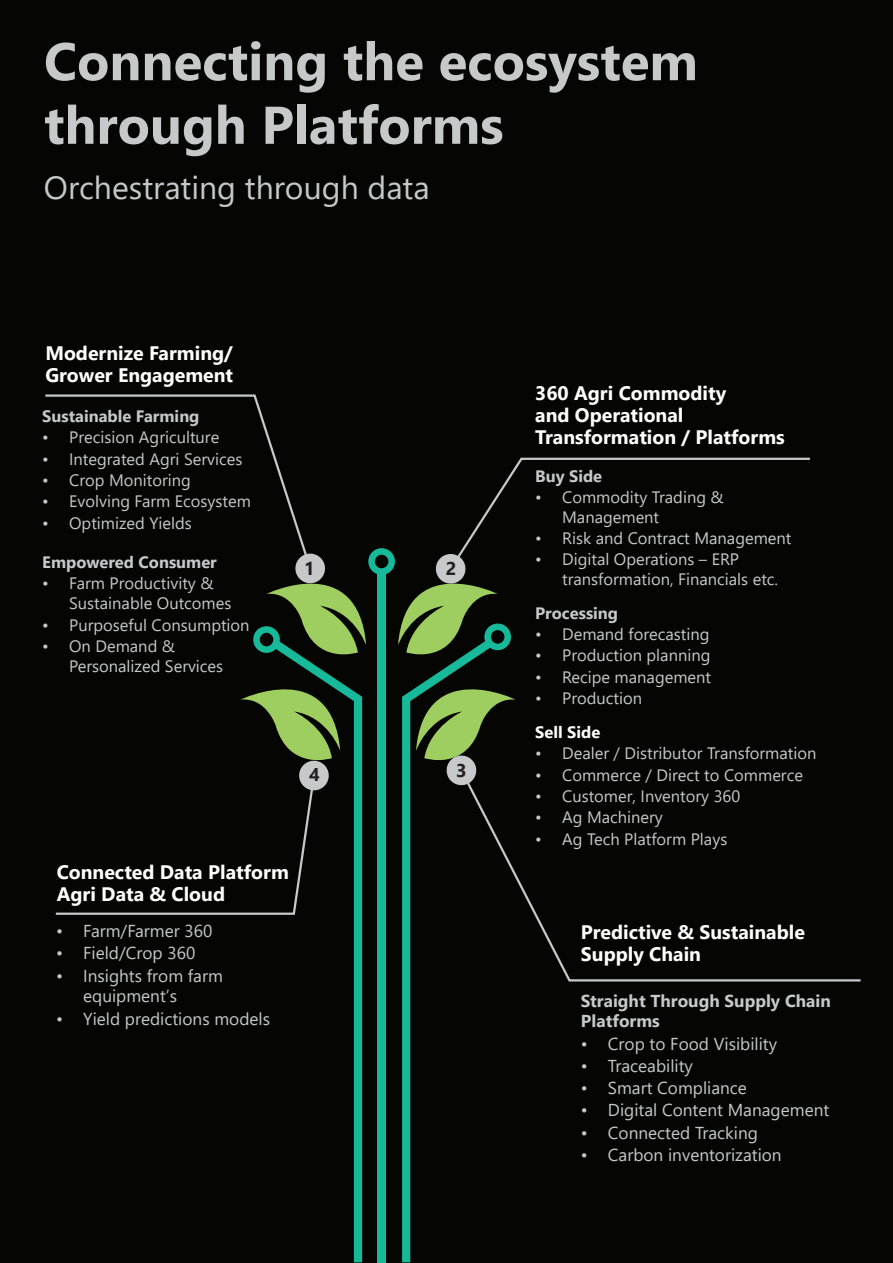
<style>
.page{position:relative;width:893px;height:1263px;background:#050504}
.page>*{position:absolute;margin:0;border:0;box-sizing:border-box;transform-origin:0 0}
.t1{font:700 52.95px/63.6px "Segoe UI";color:#c7c8ca}
.t2{font:31.95px "Segoe UI";color:#c7c8ca}
.t3{font:700 19.5px/22.2px "Segoe UI";color:#fff}
.t4{font:700 18.45px "Segoe UI";color:#231f20}
.t5{font:17.25px/20.7px "Segoe UI";color:#c7c8ca}
.t6{font:700 17.25px/20.7px "Segoe UI";color:#c7c8ca}
.t7{font:16.5px/19.8px "Segoe UI";color:#c7c8ca}
.t8{font:700 16.5px "Segoe UI";color:#c7c8ca}
.t9{font:700 16.5px "Segoe UI";color:#fff}
</style>
<div class="page">
<div style="left:378px;top:573px;width:8px;height:689px;background:#16b999"></div>
<svg style="left:402px;top:916px;width:9px;height:346px;background:#14a88b"></svg>
<svg style="left:353px;top:916px;width:9px;height:346px;background:#14a689"></svg>
<svg style="left:45px;top:394px;width:231px;height:62px"></svg>
<svg style="left:535px;top:916px;width:326px;height:66px"></svg>
<svg style="left:55px;top:456px;width:755px;height:460px"></svg>
<h1 class="t1" style="left:44px;top:25px;width:655px">Connecting the ecosystem through Platforms</h1>
<h2 class="t2" style="left:44px;top:157px;width:387px">Orchestrating through data</h2>
<p class="t3" style="left:45px;top:340px;width:189px">Modernize Farming/<br>Grower Engagement</p>
<p class="t8" style="left:42px;top:401px;width:159px">Sustainable Farming</p>
<p class="t7" style="left:42px;top:426px;width:179px">• Precision Agriculture</p>
<p class="t7" style="left:42px;top:447px;width:202px">• Integrated Agri Services</p>
<p class="t7" style="left:42px;top:469px;width:150px">• Crop Monitoring</p>
<p class="t7" style="left:42px;top:490px;width:210px">• Evolving Farm Ecosystem</p>
<p class="t7" style="left:42px;top:511px;width:151px">• Optimized Yields</p>
<p class="t8" style="left:42px;top:547px;width:176px">Empowered Consumer</p>
<p class="t7" style="left:69px;top:572px;width:164px;text-indent:-27px">• Farm Productivity &amp;<br>Sustainable Outcomes</p>
<p class="t7" style="left:42px;top:613px;width:209px">• Purposeful Consumption</p>
<p class="t7" style="left:69px;top:635px;width:155px;text-indent:-27px">• On Demand &amp;<br>Personalized Services</p>
<p class="t4" style="left:304px;top:551px;width:12px">1</p>
<p class="t4" style="left:446px;top:551px;width:12px">2</p>
<p class="t4" style="left:309px;top:757px;width:12px">4</p>
<p class="t4" style="left:456px;top:753px;width:12px">3</p>
<p class="t3" style="left:57px;top:859px;width:234px">Connected Data Platform<br>Agri Data &amp; Cloud</p>
<p class="t5" style="left:56px;top:919px;width:158px">• Farm/Farmer 360</p>
<p class="t5" style="left:56px;top:941px;width:141px">• Field/Crop 360</p>
<p class="t5" style="left:83px;top:964px;width:141px;text-indent:-27px">• Insights from farm equipment’s</p>
<p class="t5" style="left:56px;top:1006px;width:215px">• Yield predictions models</p>
<p class="t3" style="left:535px;top:380px;width:251px">360 Agri Commodity<br>and Operational<br>Transformation / Platforms</p>
<p class="t8" style="left:535px;top:460px;width:69px">Buy Side</p>
<p class="t7" style="left:562px;top:486px;width:163px;text-indent:-27px">• Commodity Trading &amp;<br>Management</p>
<p class="t7" style="left:535px;top:527px;width:258px">• Risk and Contract Management</p>
<p class="t7" style="left:562px;top:548px;width:218px;text-indent:-27px">• Digital Operations – ERP transformation, Financials etc.</p>
<p class="t8" style="left:535px;top:597px;width:84px">Processing</p>
<p class="t7" style="left:535px;top:623px;width:176px">• Demand forecasting</p>
<p class="t7" style="left:535px;top:644px;width:177px">• Production planning</p>
<p class="t7" style="left:535px;top:665px;width:177px">• Recipe management</p>
<p class="t7" style="left:535px;top:687px;width:108px">• Production</p>
<p class="t9" style="left:535px;top:717px;width:67px">Sell Side</p>
<p class="t7" style="left:535px;top:742px;width:283px">• Dealer / Distributor Transformation</p>
<p class="t7" style="left:535px;top:763px;width:269px">• Commerce / Direct to Commerce</p>
<p class="t7" style="left:535px;top:785px;width:207px">• Customer, Inventory 360</p>
<p class="t7" style="left:535px;top:806px;width:129px">• Ag Machinery</p>
<p class="t7" style="left:535px;top:827px;width:194px">• Ag Tech Platform Plays</p>
<p class="t3" style="left:581px;top:919px;width:225px">Predictive &amp; Sustainable<br>Supply Chain</p>
<p class="t6" style="left:581px;top:989px;width:251px">Straight Through Supply Chain<br>Platforms</p>
<p class="t5" style="left:581px;top:1032px;width:198px">• Crop to Food Visibility</p>
<p class="t5" style="left:581px;top:1054px;width:113px">• Traceability</p>
<p class="t5" style="left:581px;top:1076px;width:168px">• Smart Compliance</p>
<p class="t5" style="left:581px;top:1098px;width:250px">• Digital Content Management</p>
<p class="t5" style="left:581px;top:1120px;width:179px">• Connected Tracking</p>
<p class="t5" style="left:581px;top:1143px;width:202px">• Carbon inventorization</p>
</div>
